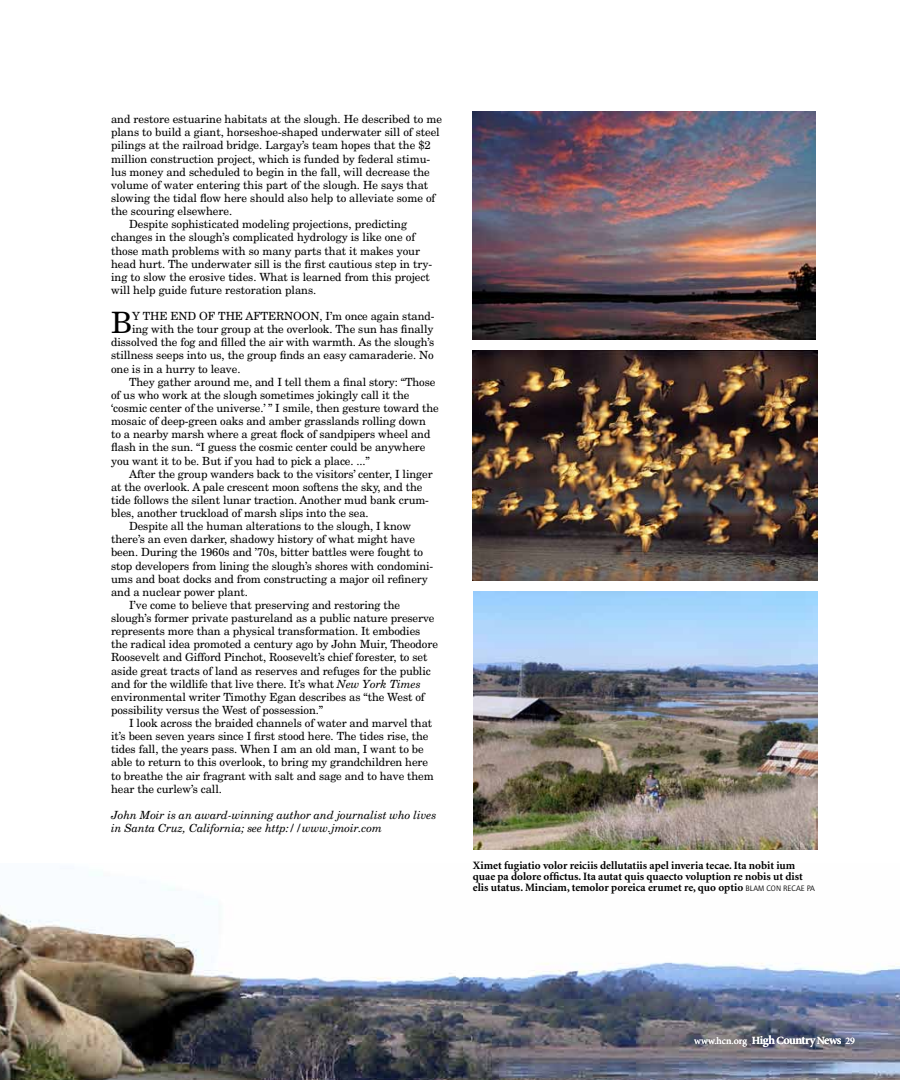
<style>
.page{position:relative;width:900px;height:1080px;background:#fff}
.page>*{position:absolute;margin:0;border:0;box-sizing:border-box;transform-origin:0 0}
.t1{font:29.38px "New Century Schlbk";color:#000}
.t2{font:11.25px "New Century Schlbk";letter-spacing:-.01em;color:#000}
.t3{font:700 11.25px/11.2px "Minion";color:#000}
.t4{font:italic 11.25px/13.1px "New Century Schlbk";letter-spacing:-.01em;color:#000}
.t5{font:10px "Minion Pro";color:#fff}
.s1{font-style:italic}
.s2{font-family:"ITC Quay Sans";font-weight:400;font-size:8.12px}
.s3{font-weight:600;font-size:11px}
.s4{font-weight:600;font-size:12.25px}
</style>
<div class="page">
<img style="left:0;top:874px;width:900px;height:206px">
<img style="left:473px;top:112px;width:343px;height:228px">
<img style="left:474px;top:592px;width:343px;height:257px">
<img style="left:473px;top:351px;width:345px;height:230px">
<p class="t2" style="left:111px;top:112px;width:332px">and restore estuarine habitats at the slough. He described to me</p>
<p class="t2" style="left:111px;top:125px;width:330px">plans to build a giant, horseshoe-shaped underwater sill of steel</p>
<p class="t2" style="left:111px;top:139px;width:321px">pilings at the railroad bridge. Largay’s team hopes that the $2</p>
<p class="t2" style="left:111px;top:152px;width:321px">million construction project, which is funded by federal stimu-</p>
<p class="t2" style="left:111px;top:165px;width:320px">lus money and scheduled to begin in the fall, will decrease the</p>
<p class="t2" style="left:111px;top:178px;width:319px">volume of water entering this part of the slough. He says that</p>
<p class="t2" style="left:111px;top:191px;width:326px">slowing the tidal flow here should also help to alleviate some of</p>
<p class="t2" style="left:111px;top:204px;width:123px">the scouring elsewhere.</p>
<p class="t2" style="left:129px;top:217px;width:280px">Despite sophisticated modeling projections, predicting</p>
<p class="t2" style="left:111px;top:231px;width:305px">changes in the slough’s complicated hydrology is like one of</p>
<p class="t2" style="left:111px;top:244px;width:310px">those math problems with so many parts that it makes your</p>
<p class="t2" style="left:111px;top:257px;width:323px">head hurt. The underwater sill is the first cautious step in try-</p>
<p class="t2" style="left:111px;top:270px;width:320px">ing to slow the erosive tides. What is learned from this project</p>
<p class="t2" style="left:111px;top:283px;width:207px">will help guide future restoration plans.</p>
<h1 class="t1" style="left:111px;top:305px;width:23px">B</h1>
<p class="t2" style="left:132px;top:309px;width:20px">y the</p>
<p class="t2" style="left:171px;top:309px;width:10px">end</p>
<p class="t2" style="left:199px;top:309px;width:29px">of the</p>
<p class="t2" style="left:245px;top:309px;width:10px">afternoon</p>
<p class="t2" style="left:320px;top:309px;width:117px">, I’m once again stand-</p>
<p class="t2" style="left:132px;top:322px;width:303px">ing with the tour group at the overlook. The sun has finally</p>
<p class="t2" style="left:111px;top:335px;width:325px">dissolved the fog and filled the air with warmth. As the slough’s</p>
<p class="t2" style="left:111px;top:349px;width:324px">stillness seeps into us, the group finds an easy camaraderie. No</p>
<p class="t2" style="left:111px;top:362px;width:131px">one is in a hurry to leave.</p>
<p class="t2" style="left:129px;top:375px;width:308px">They gather around me, and I tell them a final story: “Those</p>
<p class="t2" style="left:111px;top:388px;width:300px">of us who work at the slough sometimes jokingly call it the</p>
<p class="t2" style="left:111px;top:401px;width:329px">‘cosmic center of the universe.’ ” I smile, then gesture toward the</p>
<p class="t2" style="left:111px;top:414px;width:316px">mosaic of deep-green oaks and amber grasslands rolling down</p>
<p class="t2" style="left:111px;top:427px;width:321px">to a nearby marsh where a great flock of sandpipers wheel and</p>
<p class="t2" style="left:111px;top:441px;width:316px">flash in the sun. “I guess the cosmic center could be anywhere</p>
<p class="t2" style="left:111px;top:454px;width:260px">you want it to be. But if you had to pick a place. ...”</p>
<p class="t2" style="left:129px;top:467px;width:305px">After the group wanders back to the visitors’ center, I linger</p>
<p class="t2" style="left:111px;top:480px;width:313px">at the overlook. A pale crescent moon softens the sky, and the</p>
<p class="t2" style="left:111px;top:493px;width:319px">tide follows the silent lunar traction. Another mud bank crum-</p>
<p class="t2" style="left:111px;top:506px;width:259px">bles, another truckload of marsh slips into the sea.</p>
<p class="t2" style="left:129px;top:519px;width:284px">Despite all the human alterations to the slough, I know</p>
<p class="t2" style="left:111px;top:532px;width:306px">there’s an even darker, shadowy history of what might have</p>
<p class="t2" style="left:111px;top:546px;width:314px">been. During the 1960s and ’70s, bitter battles were fought to</p>
<p class="t2" style="left:111px;top:559px;width:324px">stop developers from lining the slough’s shores with condomini-</p>
<p class="t2" style="left:111px;top:572px;width:318px">ums and boat docks and from constructing a major oil refinery</p>
<p class="t2" style="left:111px;top:585px;width:138px">and a nuclear power plant.</p>
<p class="t2" style="left:129px;top:598px;width:273px">I’ve come to believe that preserving and restoring the</p>
<p class="t2" style="left:111px;top:611px;width:325px">slough’s former private pastureland as a public nature preserve</p>
<p class="t2" style="left:111px;top:624px;width:311px">represents more than a physical transformation. It embodies</p>
<p class="t2" style="left:111px;top:637px;width:328px">the radical idea promoted a century ago by John Muir, Theodore</p>
<p class="t2" style="left:111px;top:651px;width:318px">Roosevelt and Gifford Pinchot, Roosevelt’s chief forester, to set</p>
<p class="t2" style="left:111px;top:664px;width:321px">aside great tracts of land as reserves and refuges for the public</p>
<p class="t2" style="left:111px;top:677px;width:311px">and for the wildlife that live there. It’s what <span class="s1">New York Times</span></p>
<p class="t2" style="left:111px;top:690px;width:315px">environmental writer Timothy Egan describes as “the West of</p>
<p class="t2" style="left:111px;top:703px;width:214px">possibility versus the West of possession.”</p>
<p class="t2" style="left:129px;top:716px;width:305px">I look across the braided channels of water and marvel that</p>
<p class="t2" style="left:111px;top:729px;width:319px">it’s been seven years since I first stood here. The tides rise, the</p>
<p class="t2" style="left:111px;top:742px;width:314px">tides fall, the years pass. When I am an old man, I want to be</p>
<p class="t2" style="left:111px;top:756px;width:319px">able to return to this overlook, to bring my grandchildren here</p>
<p class="t2" style="left:111px;top:769px;width:324px">to breathe the air fragrant with salt and sage and to have them</p>
<p class="t2" style="left:111px;top:782px;width:112px">hear the curlew’s call.</p>
<p class="t4" style="left:111px;top:808px;width:327px">John Moir is an award-winning author and journalist who lives in Santa Cruz, California; see http://www.jmoir.com</p>
<p class="t3" style="left:473px;top:860px;width:344px">Ximet fugiatio volor reiciis dellutatiis apel inveria tecae. Ita nobit ium quae pa dolore offictus. Ita autat quis quaecto voluption re nobis ut dist elis utatus. Minciam, temolor poreica erumet re, quo optio <span class="s2">BLAM CON RECAE PA</span></p>
<p class="t5" style="left:694px;top:1034px;width:162px">www.hcn.org <span class="s3">H</span><span class="s4">igh</span><span class="s3">C</span><span class="s4">ountry</span><span class="s3">N</span><span class="s4">ews</span> 29</p>
</div>
